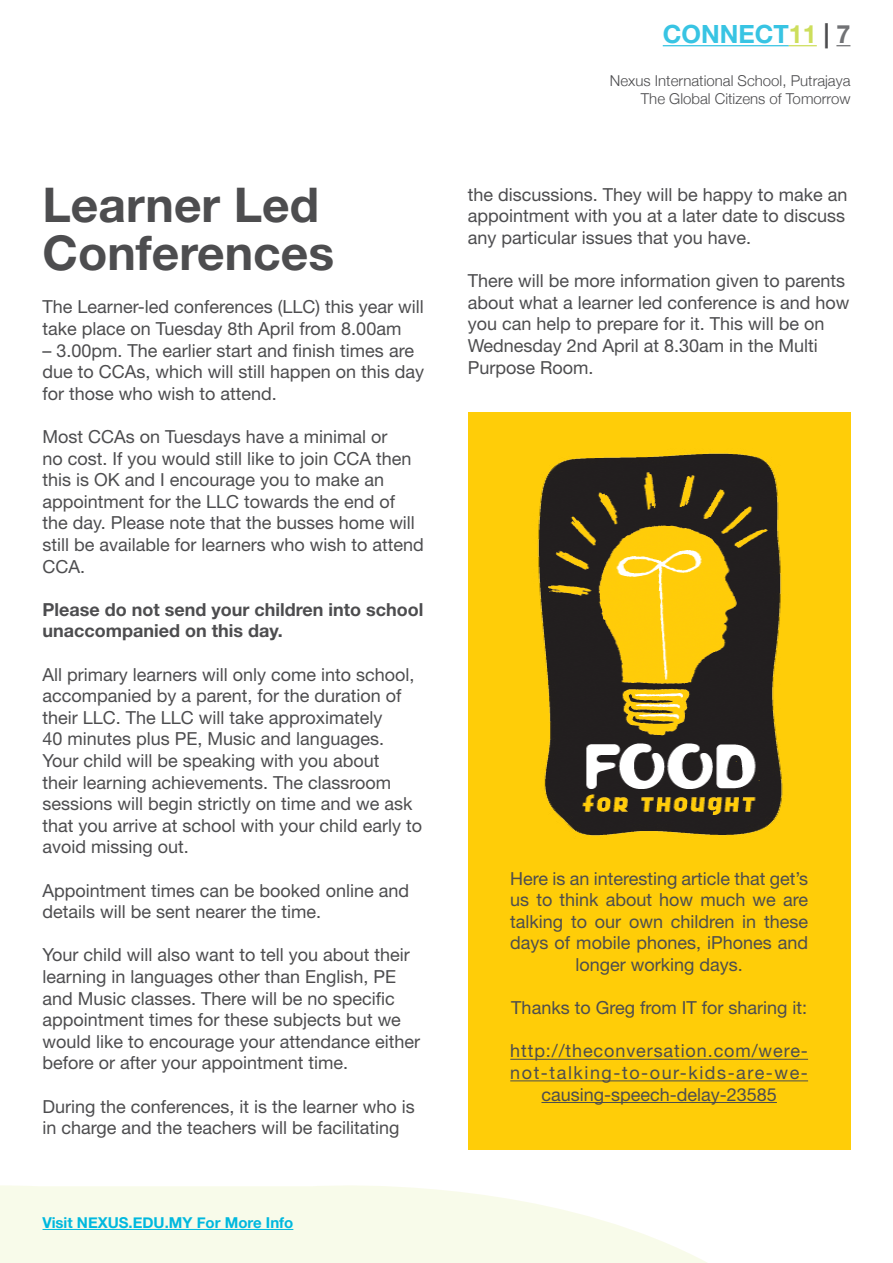
<style>
.page{position:relative;width:893px;height:1263px;background:#fff}
.page>*{position:absolute;margin:0;border:0;box-sizing:border-box;transform-origin:0 0}
.t1{font:700 48px/48px "Helvetica Neue LT Std";color:#4d4d4f}
.t2{font:700 25.2px "Helvetica Neue LT Std";color:#38c4e3}
.t3{font:18px/21.6px "Helvetica Neue LT Std";color:#4d4d4f}
.t4{font:18px/21.6px "Helvetica Neue LT Std";letter-spacing:.05em;color:#4d4d4f;text-align:center}
.t5{font:700 18px/21.6px "Helvetica Neue LT Std";color:#4d4d4f}
.t6{font:300 15px/18px "Helvetica Neue";color:#4d4d4f;text-align:right}
.t7{font:700 15px "Helvetica Neue";color:#00b8de}
.s1{color:#cdde5c}
.s2{color:#4d4d4f}
.s3{color:#717275}
</style>
<div class="page">
<svg style="left:0;top:1185px;width:707px;height:78px;fill:#f8fbea"></svg>
<hr style="left:43px;top:1229px;width:250px;height:1px;background:#00b8de">
<hr style="left:663px;top:45px;width:126px;height:1px;background:#38c4e3">
<svg style="left:789px;top:45px;width:28px;height:1px"></svg>
<svg style="left:836px;top:45px;width:14px;height:1px"></svg>
<div style="left:468px;top:412px;width:383px;height:737px;background:#ffcd08"></div>
<hr style="left:510px;top:1059px;width:298px;height:1px;background:#4d4d4f">
<hr style="left:510px;top:1080px;width:298px;height:1px;background:#4d4d4f">
<hr style="left:541px;top:1102px;width:236px;height:1px;background:#4d4d4f">
<img style="left:538px;top:453px;width:245px;height:383px">
<h1 class="t1" style="left:43px;top:180px;width:293px">Learner Led<br>Conferences</h1>
<p class="t3" style="left:43px;top:296px;width:383px">The Learner-led conferences (LLC) this year will take place on Tuesday 8th April from 8.00am</p>
<p class="t3" style="left:43px;top:339px;width:383px">– 3.00pm. The earlier start and finish times are due to CCAs, which will still happen on this day for those who wish to attend.</p>
<p class="t3" style="left:43px;top:425px;width:383px">Most CCAs on Tuesdays have a minimal or<br>no cost. If you would still like to join CCA then this is OK and I encourage you to make an appointment for the LLC towards the end of the day. Please note that the busses home will still be available for learners who wish to attend CCA.</p>
<p class="t5" style="left:43px;top:598px;width:382px">Please do not send your children into school unaccompanied on this day.</p>
<p class="t3" style="left:43px;top:663px;width:381px">All primary learners will only come into school, accompanied by a parent, for the duration of their LLC. The LLC will take approximately<br>40 minutes plus PE, Music and languages.<br>Your child will be speaking with you about<br>their learning achievements. The classroom sessions will begin strictly on time and we ask that you arrive at school with your child early to avoid missing out.</p>
<p class="t3" style="left:43px;top:879px;width:368px">Appointment times can be booked online and details will be sent nearer the time.</p>
<p class="t3" style="left:43px;top:944px;width:379px">Your child will also want to tell you about their learning in languages other than English, PE and Music classes. There will be no specific appointment times for these subjects but we would like to encourage your attendance either before or after your appointment time.</p>
<p class="t3" style="left:43px;top:1095px;width:374px">During the conferences, it is the learner who is in charge and the teachers will be facilitating</p>
<p class="t7" style="left:43px;top:1211px;width:252px">Visit NEXUS.EDU.MY For More Info</p>
<h2 class="t2" style="left:663px;top:19px;width:189px">CONNECT<span class="s1">11</span> <span class="s2">|</span> <span class="s3">7</span></h2>
<p class="t6" style="left:610px;top:71px;width:242px">Nexus International School, Putrajaya<br>The Global Citizens of Tomorrow</p>
<p class="t3" style="left:468px;top:183px;width:381px">the discussions. They will be happy to make an appointment with you at a later date to discuss any particular issues that you have.</p>
<p class="t3" style="left:468px;top:270px;width:383px">There will be more information given to parents about what a learner led conference is and how you can help to prepare for it. This will be on Wednesday 2nd April at 8.30am in the Multi Purpose Room.</p>
<p class="t3" style="left:510px;top:867px;width:299px;text-align:center">Here is an interesting article that get’s us to think about how much we are talking to our own children in these days of mobile phones, iPhones and longer working days.</p>
<p class="t3" style="left:511px;top:997px;width:297px">Thanks to Greg from IT for sharing it:</p>
<p class="t4" style="left:510px;top:1040px;width:299px">http://theconversation.com/were&shy;not-talking-to-our-kids-are-we&shy;causing-speech-delay-23585</p>
</div>
